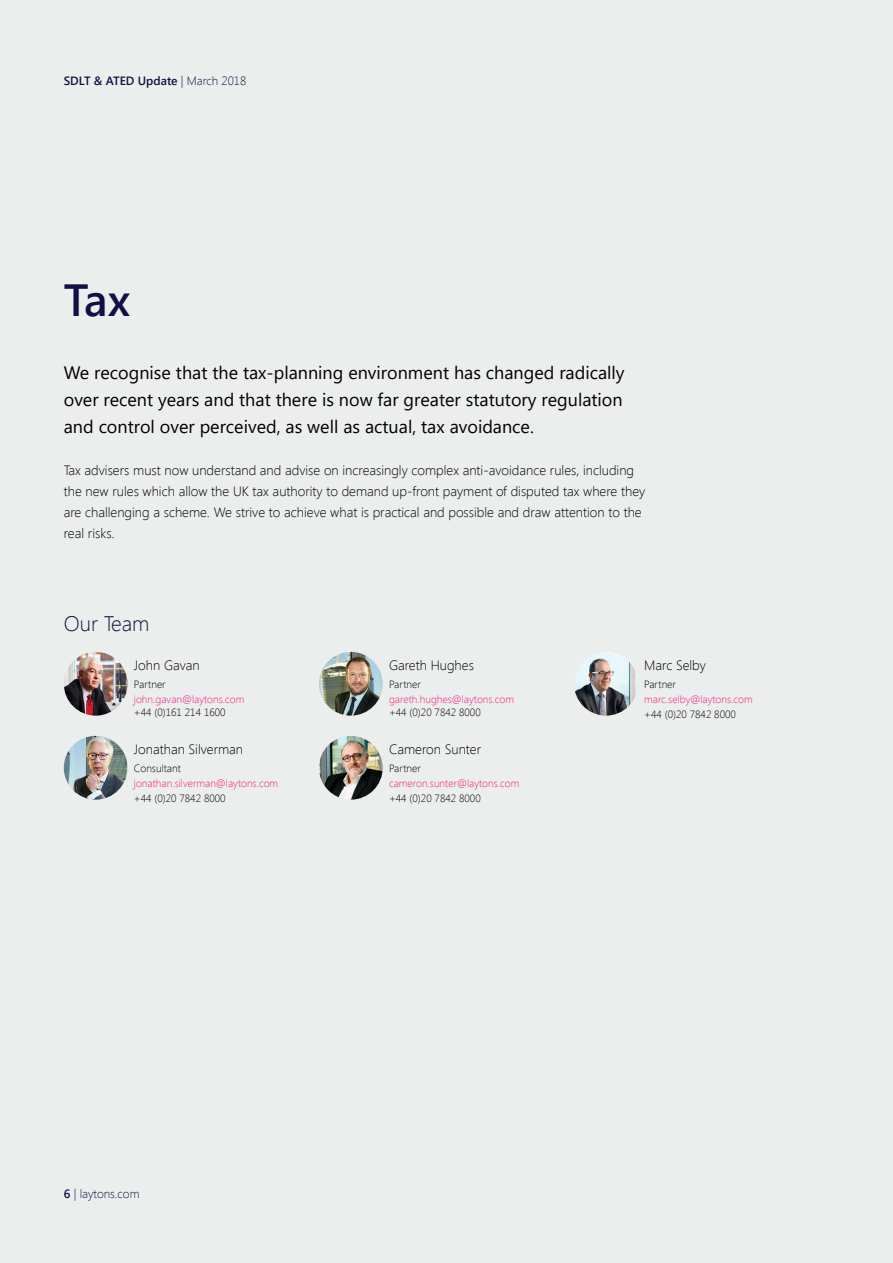
<style>
.page{position:relative;width:893px;height:1263px;background:#eceded}
.page>*{position:absolute;margin:0;border:0;box-sizing:border-box;transform-origin:0 0}
.t1{font:600 45px "Segoe UI";color:#111042}
.t2{font:300 21px "Segoe UI";color:#111042}
.t3{font:18px/27px "Segoe UI";color:#000;text-align:justify}
.t4{font:300 13.5px/21px "Segoe UI";color:#000}
.t5{font:600 12px "Segoe UI";color:#111042}
.t6{font:300 12px "Segoe UI";color:#111042}
.t7{font:300 10.5px "Segoe UI";color:#ed207a}
.t8{font:300 10.5px "Segoe UI";color:#000}
.s1{font-weight:300}
.s2{font-weight:600}
</style>
<div class="page">
<img style="left:319px;top:652px;width:64px;height:64px;border-radius:32px">
<img style="left:574px;top:652px;width:64px;height:64px;border-radius:32px">
<img style="left:64px;top:652px;width:64px;height:64px;border-radius:32px">
<img style="left:319px;top:736px;width:64px;height:64px;border-radius:32px">
<img style="left:64px;top:736px;width:64px;height:64px;border-radius:32px">
<p class="t5" style="left:64px;top:71px;width:184px">SDLT &amp; ATED Update <span class="s1">| March 2018</span></p>
<h1 class="t1" style="left:64px;top:264px;width:68px">Tax</h1>
<h3 class="t3" style="left:64px;top:359px;width:562px">We recognise that the tax-planning environment has changed radically over recent years and that there is now far greater statutory regulation and control over perceived, as well as actual, tax avoidance.</h3>
<p class="t4" style="left:64px;top:459px;width:583px">Tax advisers must now understand and advise on increasingly complex anti-avoidance rules, including the new rules which allow the UK tax authority to demand up-front payment of disputed tax where they are challenging a scheme. We strive to achieve what is practical and possible and draw attention to the real risks.</p>
<h2 class="t2" style="left:64px;top:609px;width:87px">Our Team</h2>
<p class="t4" style="left:134px;top:654px;width:67px">John Gavan</p>
<p class="t8" style="left:134px;top:677px;width:33px">Partner</p>
<p class="t7" style="left:134px;top:692px;width:112px">john.gavan@laytons.com</p>
<p class="t8" style="left:134px;top:705px;width:93px">+44 (0)161 214 1600</p>
<p class="t4" style="left:134px;top:738px;width:111px">Jonathan Silverman</p>
<p class="t8" style="left:134px;top:761px;width:48px">Consultant</p>
<p class="t7" style="left:134px;top:776px;width:146px">jonathan.silverman@laytons.com</p>
<p class="t8" style="left:134px;top:791px;width:93px">+44 (0)20 7842 8000</p>
<p class="t4" style="left:389px;top:654px;width:86px">Gareth Hughes</p>
<p class="t8" style="left:389px;top:677px;width:33px">Partner</p>
<p class="t7" style="left:389px;top:692px;width:127px">gareth.hughes@laytons.com</p>
<p class="t8" style="left:389px;top:705px;width:93px">+44 (0)20 7842 8000</p>
<p class="t4" style="left:389px;top:738px;width:94px">Cameron Sunter</p>
<p class="t8" style="left:389px;top:761px;width:33px">Partner</p>
<p class="t7" style="left:389px;top:776px;width:132px">cameron.sunter@laytons.com</p>
<p class="t8" style="left:389px;top:791px;width:93px">+44 (0)20 7842 8000</p>
<p class="t4" style="left:644px;top:654px;width:63px">Marc Selby</p>
<p class="t8" style="left:644px;top:677px;width:33px">Partner</p>
<p class="t7" style="left:644px;top:692px;width:110px">marc.selby@laytons.com</p>
<p class="t8" style="left:644px;top:707px;width:93px">+44 (0)20 7842 8000</p>
<p class="t6" style="left:64px;top:1185px;width:77px"><span class="s2">6</span> | laytons.com</p>
</div>
